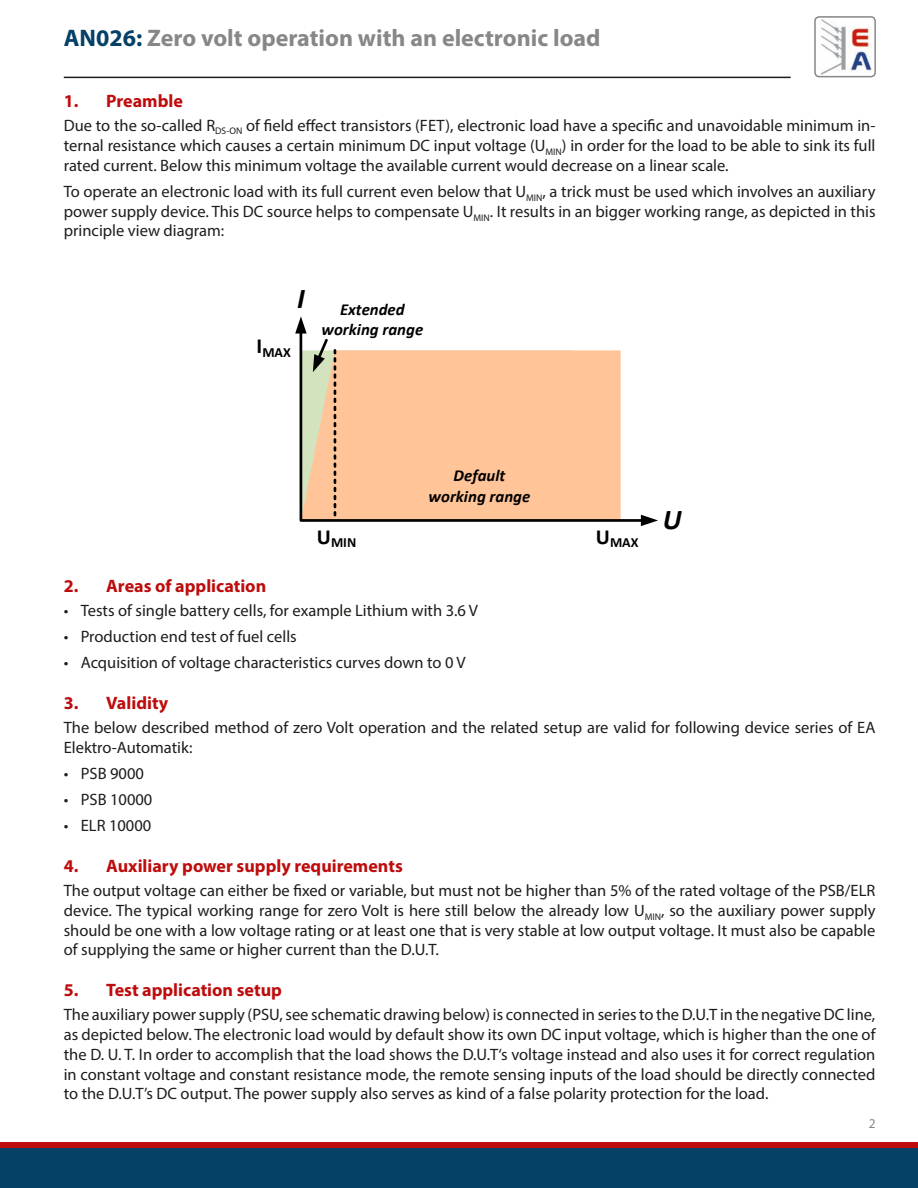
<style>
.page{position:relative;width:918px;height:1188px;background:#fff}
.page>*{position:absolute;margin:0;border:0;box-sizing:border-box;transform-origin:0 0}
.t1{font:italic 700 28.8px "Calibri";color:#000}
.t2{font:700 24px "Myriad Pro";color:#878787}
.t3{font:700 18px "Myriad Pro";color:#be0c0c}
.t4{font:italic 700 16.8px/20.1px "Calibri";color:#000;text-align:center}
.t5{font:16.5px/19.8px "Myriad Pro";color:#1d1d1b;text-align:justify}
.t6{font:italic 14.4px "Calibri";color:#000}
.t7{font:700 14.1px "Calibri";color:#000}
.t8{font:13.5px "Myriad Pro";color:#878787}
.s1{color:#054167}
</style>
<div class="page">
<img style="left:821px;top:19px;width:54px;height:58px">
<div style="left:814px;top:16px;width:62px;height:61px;border:2px solid #878787;border-radius:4px"></div>
<hr style="left:64px;top:77px;width:727px;height:1px;background:#1d1d1b">
<div style="left:0;top:1148px;width:918px;height:40px;background:#054167"></div>
<div style="left:0;top:1142px;width:918px;height:6px;background:#be0c0c"></div>
<svg style="left:299px;top:334px;width:343px;height:189px;background:#f6c8a3"></svg>
<svg style="left:641px;top:515px;width:17px;height:11px"></svg>
<svg style="left:295px;top:316px;width:12px;height:18px"></svg>
<svg style="left:313px;top:337px;width:23px;height:183px;background:#dabd99"></svg>
<h2 class="t2" style="left:64px;top:22px;width:538px"><span class="s1">AN026:</span> Zero volt operation with an electronic load</h2>
<p class="t3" style="left:64px;top:89px;width:121px">1. Preamble</p>
<p class="t5" style="left:64px;top:115px;width:813px">Due to the so-called R<sub>DS-ON</sub> of field effect transistors (FET), electronic load have a specific and unavoidable minimum in&shy;ternal resistance which causes a certain minimum DC input voltage (U<sub>MIN</sub>) in order for the load to be able to sink its full rated current. Below this minimum voltage the available current would decrease on a linear scale.</p>
<p class="t5" style="left:64px;top:181px;width:813px">To operate an electronic load with its full current even below that U<sub>MIN</sub>, a trick must be used which involves an auxiliary power supply device. This DC source helps to compensate U<sub>MIN</sub>. It results in an bigger working range, as depicted in this principle view diagram:</p>
<h1 class="t1" style="left:297px;top:278px;width:9px">I</h1>
<p class="t7" style="left:257px;top:342px;width:36px"><sup>I</sup>MAX</p>
<p class="t4" style="left:322px;top:299px;width:103px">Extended working range</p>
<p class="t7" style="left:317px;top:532px;width:41px"><sup>U</sup>MIN</p>
<p class="t4" style="left:429px;top:465px;width:103px">Default working range</p>
<p class="t7" style="left:596px;top:532px;width:44px"><sup>U</sup>MAX</p>
<h1 class="t1" style="left:663px;top:499px;width:20px">U</h1>
<p class="t3" style="left:64px;top:574px;width:204px">2. Areas of application</p>
<p class="t5" style="left:64px;top:600px;width:416px">• Tests of single battery cells, for example Lithium with 3.6 V</p>
<p class="t5" style="left:64px;top:626px;width:235px">• Production end test of fuel cells</p>
<p class="t5" style="left:64px;top:652px;width:403px">• Acquisition of voltage characteristics curves down to 0 V</p>
<p class="t3" style="left:64px;top:691px;width:106px">3. Validity</p>
<p class="t5" style="left:64px;top:717px;width:813px">The below described method of zero Volt operation and the related setup are valid for following device series of EA<br>Elektro-Automatik:</p>
<p class="t5" style="left:64px;top:763px;width:82px">• PSB 9000</p>
<p class="t5" style="left:64px;top:789px;width:90px">• PSB 10000</p>
<p class="t5" style="left:64px;top:816px;width:89px">• ELR 10000</p>
<p class="t3" style="left:64px;top:854px;width:341px">4. Auxiliary power supply requirements</p>
<p class="t5" style="left:64px;top:880px;width:813px">The output voltage can either be fixed or variable, but must not be higher than 5% of the rated voltage of the PSB/ELR device. The typical working range for zero Volt is here still below the already low U<sub>MIN</sub>, so the auxiliary power supply should be one with a low voltage rating or at least one that is very stable at low output voltage. It must also be capable of supplying the same or higher current than the D.U.T.</p>
<p class="t3" style="left:64px;top:978px;width:220px">5. Test application setup</p>
<p class="t5" style="left:64px;top:1004px;width:813px">The auxiliary power supply (PSU, see schematic drawing below) is connected in series to the D.U.T in the negative DC line, as depicted below. The electronic load would by default show its own DC input voltage, which is higher than the one of the D. U. T. In order to accomplish that the load shows the D.U.T‘s voltage instead and also uses it for correct regulation in constant voltage and constant resistance mode, the remote sensing inputs of the load should be directly connected to the D.U.T’s DC output. The power supply also serves as kind of a false polarity protection for the load.</p>
<p class="t6" style="left:405px;top:714px;width:28px">DC +</p>
<p class="t6" style="left:680px;top:714px;width:28px">DC +</p>
<p class="t8" style="left:869px;top:1115px;width:8px">2</p>
</div>
